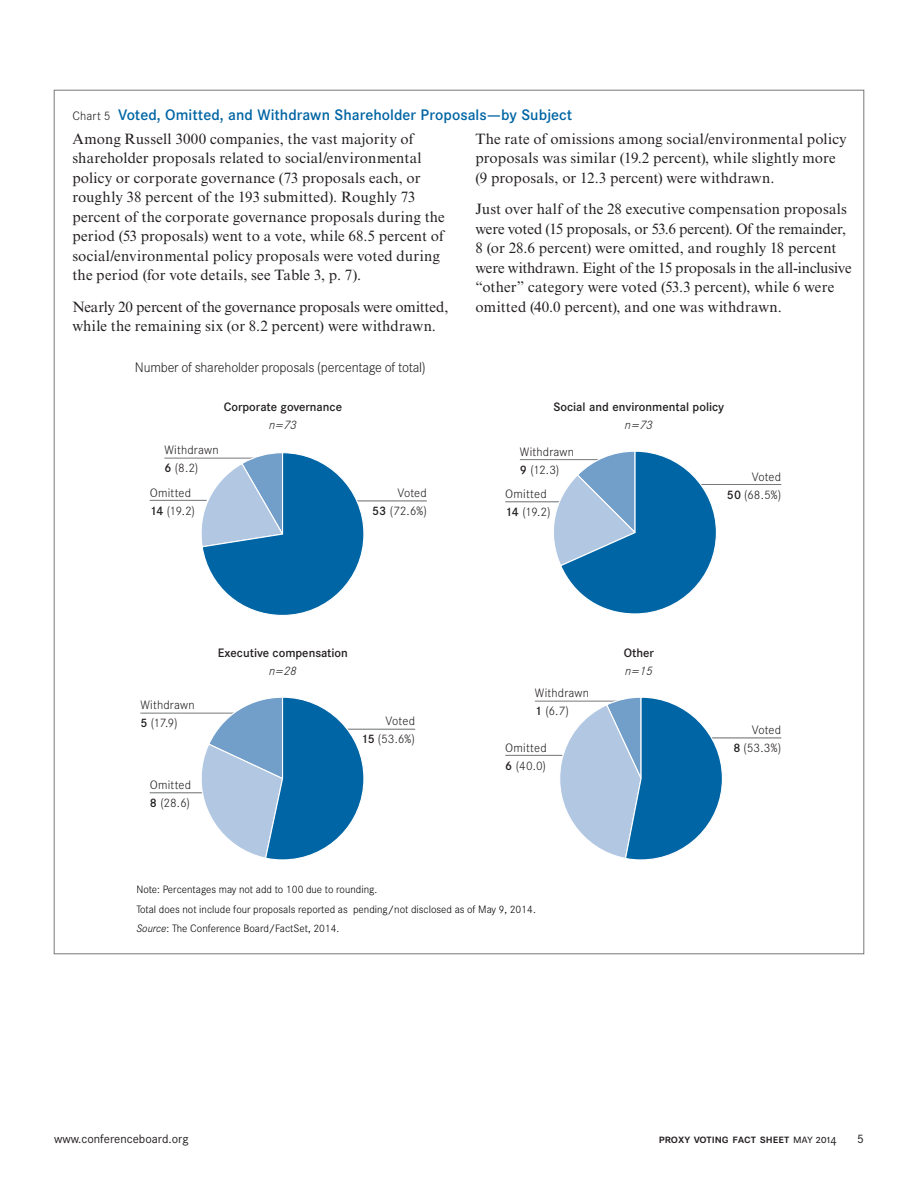
<style>
.page{position:relative;width:918px;height:1188px;background:#fff}
.page>*{position:absolute;margin:0;border:0;box-sizing:border-box;transform-origin:0 0}
.t1{font:15px/19.5px "Times New Roman MT Std";letter-spacing:.01em;color:#231f20}
.t2{font:500 15px "Corporate S";letter-spacing:.005em;color:#0065a4}
.t3{font:300 13.5px "Corporate S";letter-spacing:-.015em;color:#231f20}
.t4{font:300 12px/18px "Corporate S";letter-spacing:.015em;color:#231f20}
.t5{font:500 12px "Corporate S";color:#231f20}
.t6{font:12px "Corporate S";color:#231f20}
.t7{font:italic 300 12px "Corporate S";color:#231f20}
.t8{font:300 10.5px/19.5px "Corporate S";color:#000}
.s1{font-weight:300;font-size:12px;color:#231f20}
.s2{font-weight:500}
.s3{font-style:italic}
.s4{font-weight:400}
</style>
<div class="page">
<hr style="left:535px;top:701px;width:100px;height:1px;background:#76787b">
<hr style="left:672px;top:738px;width:109px;height:1px;background:#76787b">
<hr style="left:520px;top:459px;width:100px;height:1px;background:#76787b">
<hr style="left:505px;top:501px;width:57px;height:1px;background:#76787b">
<hr style="left:150px;top:792px;width:57px;height:1px;background:#76787b">
<hr style="left:164px;top:458px;width:100px;height:1px;background:#76787b">
<hr style="left:150px;top:500px;width:57px;height:1px;background:#76787b">
<hr style="left:353px;top:501px;width:74px;height:1px;background:#76787b">
<hr style="left:140px;top:713px;width:100px;height:1px;background:#76787b">
<hr style="left:306px;top:729px;width:109px;height:1px;background:#76787b">
<hr style="left:672px;top:484px;width:109px;height:1px;background:#76787b">
<svg style="left:197px;top:452px;width:168px;height:164px"></svg>
<svg style="left:547px;top:451px;width:170px;height:163px"></svg>
<svg style="left:194px;top:697px;width:171px;height:163px"></svg>
<svg style="left:553px;top:697px;width:171px;height:163px"></svg>
<hr style="left:505px;top:755px;width:57px;height:1px;background:#76787b">
<p class="t2" style="left:72px;top:105px;width:502px"><span class="s1">Chart 5</span> Voted, Omitted, and Withdrawn Shareholder Proposals—by Subject</p>
<p class="t1" style="left:72px;top:129px;width:374px">Among Russell 3000 companies, the vast majority of shareholder proposals related to social/environmental policy or corporate governance (73 proposals each, or roughly 38 percent of the 193 submitted). Roughly 73 percent of the corporate governance proposals during the period (53 proposals) went to a vote, while 68.5 percent of social/environmental policy proposals were voted during the period (for vote details, see Table 3, p. 7).</p>
<p class="t1" style="left:72px;top:297px;width:378px">Nearly 20 percent of the governance proposals were omitted, while the remaining six (or 8.2 percent) were withdrawn.</p>
<p class="t1" style="left:475px;top:129px;width:373px">The rate of omissions among social/environmental policy proposals was similar (19.2 percent), while slightly more (9 proposals, or 12.3 percent) were withdrawn.</p>
<p class="t1" style="left:475px;top:199px;width:378px">Just over half of the 28 executive compensation proposals were voted (15 proposals, or 53.6 percent). Of the remainder, 8 (or 28.6 percent) were omitted, and roughly 18 percent were withdrawn. Eight of the 15 proposals in the all-inclusive “other” category were voted (53.3 percent), while 6 were omitted (40.0 percent), and one was withdrawn.</p>
<p class="t3" style="left:135px;top:359px;width:292px">Number of shareholder proposals (percentage of total)</p>
<p class="t5" style="left:224px;top:400px;width:120px">Corporate governance</p>
<p class="t7" style="left:269px;top:418px;width:29px">n=73</p>
<p class="t4" style="left:164px;top:441px;width:56px">Withdrawn<br><span class="s2">6</span> (8.2)</p>
<p class="t4" style="left:150px;top:483px;width:47px">Omitted<br><span class="s2">14</span> (19.2)</p>
<p class="t4" style="left:372px;top:484px;width:56px;text-align:right">Voted<br><span class="s2">53</span> (72.6%)</p>
<p class="t4" style="left:140px;top:696px;width:56px">Withdrawn<br><span class="s2">5</span> (17.9)</p>
<p class="t4" style="left:150px;top:776px;width:43px">Omitted<br><span class="s2">8</span> (28.6)</p>
<p class="t5" style="left:218px;top:646px;width:132px">Executive compensation</p>
<p class="t7" style="left:269px;top:664px;width:29px">n=28</p>
<p class="t4" style="left:361px;top:712px;width:55px;text-align:right">Voted<br><span class="s2">15</span> (53.6%)</p>
<p class="t5" style="left:553px;top:400px;width:172px">Social and environmental policy</p>
<p class="t7" style="left:625px;top:418px;width:29px">n=73</p>
<p class="t4" style="left:520px;top:443px;width:56px">Withdrawn<br><span class="s2">9</span> (12.3)</p>
<p class="t4" style="left:505px;top:485px;width:47px">Omitted<br><span class="s2">14</span> (19.2)</p>
<p class="t4" style="left:535px;top:684px;width:56px">Withdrawn<br><span class="s2">1</span> (6.7)</p>
<p class="t4" style="left:505px;top:738px;width:43px">Omitted<br><span class="s2">6</span> (40.0)</p>
<p class="t5" style="left:624px;top:645px;width:32px">Other</p>
<p class="t7" style="left:625px;top:663px;width:29px">n=15</p>
<p class="t4" style="left:727px;top:468px;width:56px;text-align:right">Voted<br><span class="s2">50</span> (68.5%)</p>
<p class="t4" style="left:734px;top:721px;width:49px;text-align:right">Voted<br><span class="s2">8</span> (53.3%)</p>
<p class="t8" style="left:136px;top:880px;width:401px">Note: Percentages may not add to 100 due to rounding.<br>Total does not include four proposals reported as pending/not disclosed as of May 9, 2014.</p>
<p class="t8" style="left:136px;top:919px;width:205px"><span class="s3">Source</span>: The Conference Board/FactSet, 2014.</p>
<p class="t6" style="left:54px;top:1132px;width:136px">www.conferenceboard.org</p>
<p class="t5" style="left:659px;top:1132px;width:180px">Proxy Voting Fact Sheet <span class="s4">May 2014</span></p>
<p class="t6" style="left:857px;top:1132px;width:8px">5</p>
</div>
